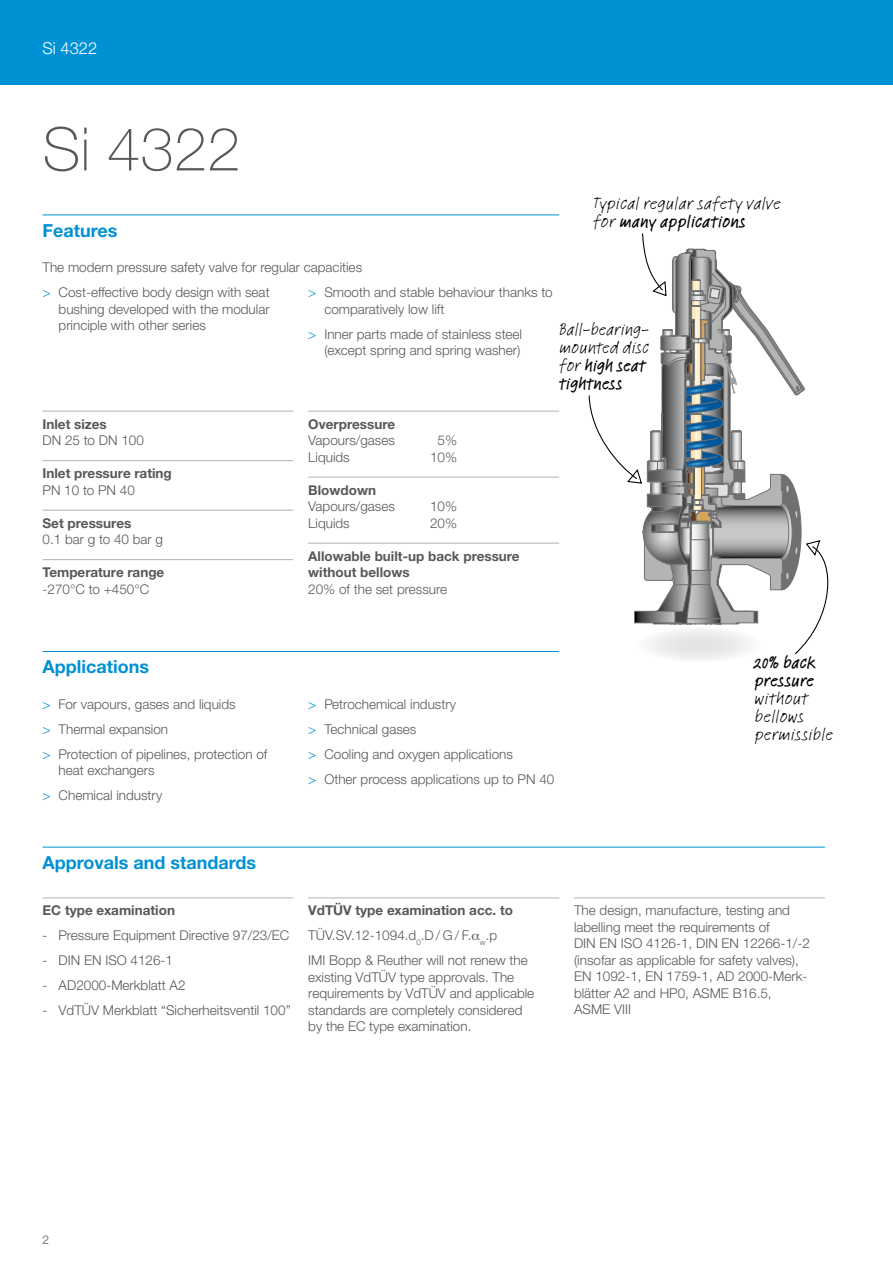
<style>
.page{position:relative;width:893px;height:1263px;background:#fff}
.page>*{position:absolute;margin:0;border:0;box-sizing:border-box;transform-origin:0 0}
.t1{font:100 60px "Helvetica Neue LTW1 G";color:#58585a}
.t2{font:18px/18px "Feltpen LT";letter-spacing:.005em;color:#000}
.t3{font:700 18px "Helvetica Neue";color:#0091d5}
.t4{font:500 18px/18px "Feltpen LT";color:#000}
.t5{font:300 16.5px "Helvetica Neue LTW1 G";color:#fff}
.t6{font:300 13.5px/16.5px "Helvetica Neue LTW1 G";color:#58585a}
.t7{font:700 13.5px "Helvetica Neue LTW1 G";color:#58585a}
.t8{font:700 13.5px/16.5px "Helvetica Neue";color:#58585a}
.t9{font:300 12px "Helvetica Neue LTW1 G";color:#58585a}
.s1{font-weight:500}
.s2{color:#0091d5}
.s3{font-weight:700}
</style>
<div class="page">
<div style="left:0;top:0;width:893px;height:85px;background:#0091d5"></div>
<div style="left:637px;top:627px;width:125px;height:36px;background:#f5f6f6;border-radius:50%"></div>
<svg style="left:588px;top:233px;width:241px;height:422px"></svg>
<hr style="left:43px;top:214px;width:516px;height:1px;background:#0091d5">
<hr style="left:43px;top:411px;width:250px;height:1px;background:#b1b3b4">
<hr style="left:43px;top:460px;width:250px;height:1px;background:#b1b3b4">
<hr style="left:43px;top:510px;width:250px;height:1px;background:#b1b3b4">
<hr style="left:43px;top:559px;width:250px;height:1px;background:#b1b3b4">
<hr style="left:308px;top:411px;width:251px;height:1px;background:#b1b3b4">
<hr style="left:308px;top:477px;width:251px;height:1px;background:#b1b3b4">
<hr style="left:308px;top:543px;width:251px;height:1px;background:#b1b3b4">
<hr style="left:43px;top:651px;width:516px;height:1px;background:#0091d5">
<hr style="left:43px;top:847px;width:782px;height:1px;background:#0091d5">
<hr style="left:43px;top:897px;width:250px;height:1px;background:#b1b3b4">
<hr style="left:308px;top:897px;width:251px;height:1px;background:#b1b3b4">
<hr style="left:574px;top:897px;width:251px;height:1px;background:#b1b3b4">
<p class="t5" style="left:43px;top:38px;width:56px">Si 4322</p>
<h1 class="t1" style="left:43px;top:113px;width:199px">Si 4322</h1>
<h2 class="t3" style="left:43px;top:219px;width:77px">Features</h2>
<h2 class="t2" style="left:593px;top:193px;width:189px">Typical regular safety valve for <span class="s1">many applications</span></h2>
<p class="t6" style="left:43px;top:255px;width:321px;line-height:25px">The modern pressure safety valve for regular capacities <span class="s2">&gt;</span> Cost-effective body design with seat</p>
<p class="t6" style="left:59px;top:301px;width:213px">bushing developed with the modular principle with other series</p>
<p class="t6" style="left:324px;top:284px;width:230px;text-indent:-16px"><span class="s2">&gt;</span> Smooth and stable behaviour thanks to comparatively low lift</p>
<p class="t6" style="left:308px;top:326px;width:215px;text-align:right"><span class="s2">&gt;</span> Inner parts made of stainless steel (except spring and spring washer)</p>
<h2 class="t2" style="left:559px;top:320px;width:92px">Ball-bearing&shy;mounted disc for <span class="s1">high seat tightness</span></h2>
<p class="t7" style="left:43px;top:415px;width:66px">Inlet sizes</p>
<p class="t6" style="left:43px;top:432px;width:103px">DN 25 to DN 100</p>
<p class="t7" style="left:43px;top:465px;width:131px">Inlet pressure rating</p>
<p class="t6" style="left:43px;top:481px;width:94px">PN 10 to PN 40</p>
<p class="t7" style="left:43px;top:514px;width:90px">Set pressures</p>
<p class="t6" style="left:43px;top:531px;width:122px">0.1 bar g to 40 bar g</p>
<p class="t7" style="left:43px;top:564px;width:123px">Temperature range</p>
<p class="t6" style="left:43px;top:580px;width:108px">-270°C to +450°C</p>
<p class="t7" style="left:308px;top:415px;width:89px">Overpressure</p>
<p class="t6" style="left:308px;top:432px;width:88px">Vapours/gases</p>
<p class="t6" style="left:438px;top:432px;width:21px">5%</p>
<p class="t6" style="left:308px;top:448px;width:43px">Liquids</p>
<p class="t6" style="left:430px;top:448px;width:29px">10%</p>
<p class="t7" style="left:308px;top:481px;width:69px">Blowdown</p>
<p class="t6" style="left:308px;top:498px;width:88px">Vapours/gases</p>
<p class="t6" style="left:430px;top:498px;width:29px">10%</p>
<p class="t6" style="left:308px;top:514px;width:43px">Liquids</p>
<p class="t6" style="left:430px;top:514px;width:29px">20%</p>
<p class="t8" style="left:308px;top:547px;width:213px">Allowable built-up back pressure without bellows</p>
<p class="t6" style="left:308px;top:580px;width:140px">20% of the set pressure</p>
<h2 class="t3" style="left:43px;top:656px;width:108px">Applications</h2>
<p class="t6" style="left:43px;top:691px;width:226px;line-height:25px"><span class="s2">&gt;</span> For vapours, gases and liquids<br><span class="s2">&gt;</span> Thermal expansion<br><span class="s2">&gt;</span> Protection of pipelines, protection of</p>
<p class="t6" style="left:43px;top:758px;width:121px;line-height:25px;text-indent:16px">heat exchangers <span class="s2">&gt;</span> Chemical industry</p>
<p class="t6" style="left:308px;top:691px;width:248px;line-height:25px"><span class="s2">&gt;</span> Petrochemical industry<br><span class="s2">&gt;</span> Technical gases<br><span class="s2">&gt;</span> Cooling and oxygen applications<br><span class="s2">&gt;</span> Other process applications up to PN 40</p>
<h2 class="t4" style="left:755px;top:653px;width:63px">20% back pressure</h2>
<h2 class="t2" style="left:755px;top:689px;width:80px">without bellows permissible</h2>
<h2 class="t3" style="left:43px;top:851px;width:215px">Approvals and standards</h2>
<p class="t7" style="left:43px;top:902px;width:134px">EC type examination</p>
<p class="t6" style="left:43px;top:927px;width:248px">- Pressure Equipment Directive 97/23/EC</p>
<p class="t6" style="left:43px;top:952px;width:132px">- DIN EN ISO 4126-1</p>
<p class="t6" style="left:43px;top:977px;width:145px">- AD2000-Merkblatt A2</p>
<p class="t6" style="left:43px;top:1002px;width:250px">- VdTÜV Merkblatt “Sicherheitsventil 100”</p>
<p class="t6" style="left:308px;top:898px;width:221px;line-height:25px"><span class="s3">VdTÜV type examination acc. to<br></span>TÜV.SV.12-1094.d<sub>0</sub>.D / G / F. <sub>w</sub>.p<br>IMI Bopp &amp; Reuther will not renew the</p>
<p class="t6" style="left:308px;top:969px;width:227px">existing VdTÜV type approvals. The requirements by VdTÜV and applicable standards are completely considered by the EC type examination.</p>
<p class="t6" style="left:574px;top:902px;width:237px">The design, manufacture, testing and labelling meet the requirements of<br>DIN EN ISO 4126-1, DIN EN 12266-1/-2 (insofar as applicable for safety valves),<br>EN 1092-1, EN 1759-1, AD 2000-Merk&shy;blätter A2 and HP0, ASME B16.5,<br>ASME VIII</p>
<p class="t9" style="left:43px;top:1232px;width:8px">2</p>
</div>
